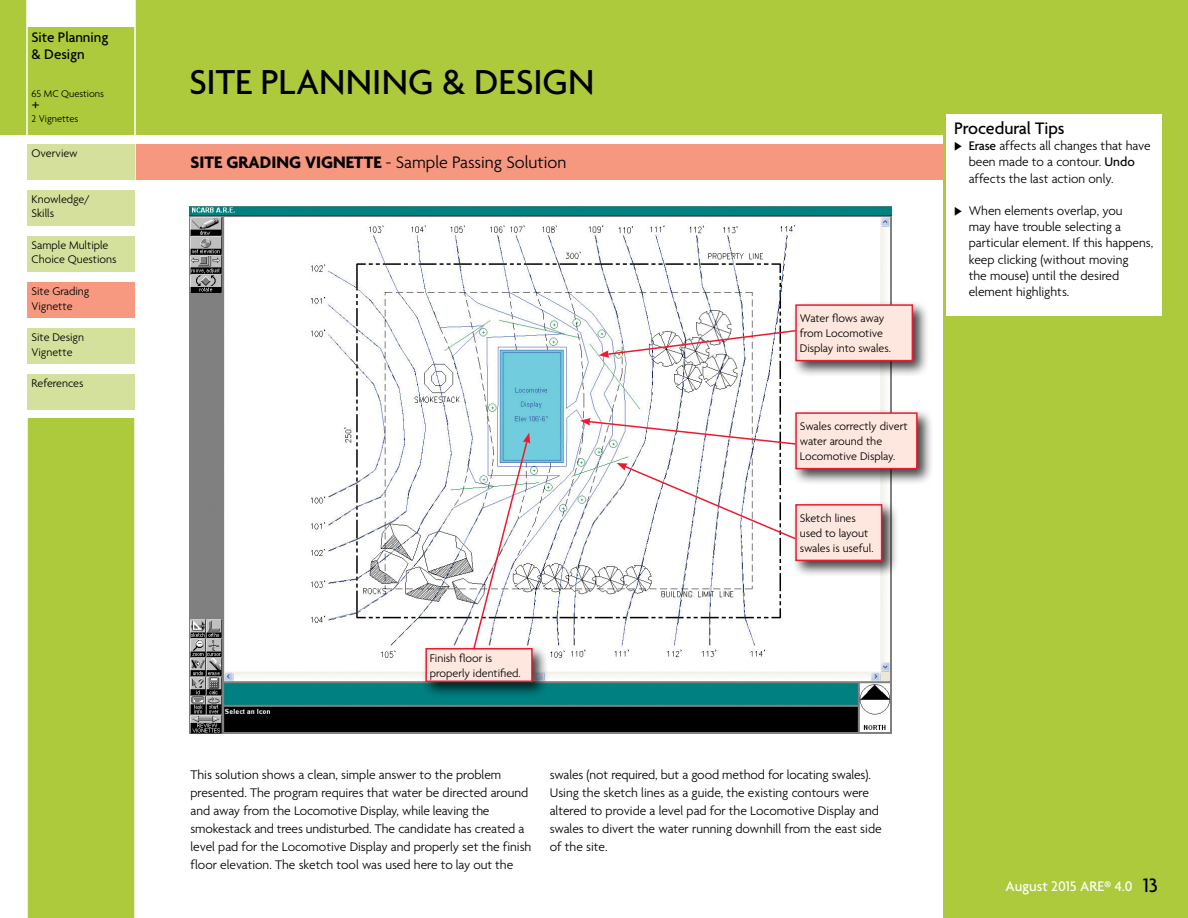
<style>
.page{position:relative;width:1188px;height:918px;background:#fff}
.page>*{position:absolute;margin:0;border:0;box-sizing:border-box;transform-origin:0 0}
.t1{font:500 37.5px "Agenda";color:#000}
.t2{font:300 18px "Agenda";color:#000}
.t3{font:500 18px "Agenda";color:#000}
.t4{font:500 15px/16.5px "Agenda";color:#000}
.t5{font:500 15px "Agenda";color:#fff}
.t6{font:300 13.5px/18px "Agenda";color:#000}
.t7{font:300 12px/15px "Agenda";color:#000}
.t8{font:300 10.5px "Agenda";color:#000}
.s1{font-weight:700}
.s2{font-weight:500}
.s3{font-size:21px;color:#000}
</style>
<div class="page">
<div style="left:136px;top:144px;width:1052px;height:36px;background:#f69780"></div>
<div style="left:0;top:0;width:27px;height:136px;background:#adca3d"></div>
<div style="left:135px;top:0;width:1053px;height:138px;background:#adca3d"></div>
<div style="left:27px;top:27px;width:108px;height:108px;background:#adca3d"></div>
<div style="left:0;top:135px;width:1188px;height:9px;background:#fff"></div>
<div style="left:27px;top:419px;width:108px;height:499px;background:#adca3d"></div>
<hr style="left:134px;top:0;width:2px;height:918px;background:#fff">
<hr style="left:26px;top:0;width:2px;height:918px;background:#fff">
<div style="left:27px;top:144px;width:108px;height:36px;background:#d4e09c"></div>
<div style="left:27px;top:236px;width:108px;height:36px;background:#d4e19d"></div>
<div style="left:27px;top:282px;width:108px;height:36px;background:#f79980"></div>
<div style="left:27px;top:374px;width:108px;height:36px;background:#d4e19d"></div>
<div style="left:27px;top:190px;width:108px;height:36px;background:#d4e09b"></div>
<div style="left:27px;top:328px;width:108px;height:36px;background:#d4e19d"></div>
<div style="left:944px;top:1px;width:244px;height:917px;background:#adca3d"></div>
<img style="left:189px;top:207px;width:702px;height:526px">
<div style="left:946px;top:114px;width:216px;height:201px;background:#fff"></div>
<div style="left:422px;top:644px;width:127px;height:54px;background:#000;opacity:.75"></div>
<div style="left:426px;top:649px;width:106px;height:32px;background:#fee7de"></div>
<div style="left:425px;top:648px;width:108px;height:34px;border:2px solid #ed1b2f"></div>
<svg style="left:599px;top:329px;width:192px;height:29px"></svg>
<svg style="left:580px;top:418px;width:211px;height:28px"></svg>
<div style="left:791px;top:501px;width:108px;height:77px;background:#000;opacity:.75"></div>
<div style="left:796px;top:505px;width:86px;height:55px;background:#fee7de"></div>
<div style="left:795px;top:504px;width:87px;height:57px;border:2px solid #ed1b2f"></div>
<div style="left:791px;top:409px;width:143px;height:77px;background:#000;opacity:.75"></div>
<div style="left:796px;top:413px;width:121px;height:56px;background:#fee7de"></div>
<div style="left:795px;top:412px;width:123px;height:57px;border:2px solid #ed1b2f"></div>
<div style="left:791px;top:301px;width:139px;height:77px;background:#000;opacity:.75"></div>
<div style="left:796px;top:305px;width:116px;height:56px;background:#fee7de"></div>
<div style="left:795px;top:304px;width:118px;height:57px;border:2px solid #ed1b2f"></div>
<svg style="left:617px;top:463px;width:180px;height:78px"></svg>
<svg style="left:472px;top:433px;width:58px;height:218px"></svg>
<p class="t4" style="left:32px;top:30px;width:78px">Site Planning &amp; Design</p>
<p class="t8" style="left:32px;top:88px;width:74px">65 MC Questions</p>
<h2 class="t2" style="left:32px;top:94px;width:10px">+</h2>
<p class="t8" style="left:32px;top:113px;width:48px">2 Vignettes</p>
<p class="t7" style="left:32px;top:146px;width:48px">Overview</p>
<p class="t7" style="left:32px;top:193px;width:60px;line-height:14.4px">Knowledge/<br>Skills</p>
<p class="t7" style="left:32px;top:239px;width:87px;line-height:14.4px">Sample Multiple<br>Choice Questions</p>
<p class="t7" style="left:32px;top:285px;width:59px;line-height:14.4px">Site Grading<br>Vignette</p>
<p class="t7" style="left:32px;top:331px;width:54px;line-height:14.4px">Site Design<br>Vignette</p>
<p class="t7" style="left:32px;top:377px;width:53px">References</p>
<h1 class="t1" style="left:189px;top:62px;width:407px">SITE PLANNING &amp; DESIGN</h1>
<h2 class="t2" style="left:190px;top:153px;width:377px"><span class="s1">SITE GRADING VIGNETTE</span> - Sample Passing Solution</h2>
<p class="t7" style="left:430px;top:651px;width:92px">Finish floor is properly identified.</p>
<p class="t7" style="left:800px;top:312px;width:93px">Water flows away from Locomotive<br>Display into swales.</p>
<p class="t7" style="left:800px;top:420px;width:109px">Swales correctly divert water around the<br>Locomotive Display.</p>
<p class="t7" style="left:800px;top:511px;width:75px">Sketch lines used to layout swales is useful.</p>
<p class="t6" style="left:191px;top:766px;width:342px">This solution shows a clean, simple answer to the problem presented. The program requires that water be directed around and away from the Locomotive Display, while leaving the smokestack and trees undisturbed. The candidate has created a level pad for the Locomotive Display and properly set the finish floor elevation. The sketch tool was used here to lay out the</p>
<p class="t6" style="left:550px;top:766px;width:334px">swales (not required, but a good method for locating swales).<br>Using the sketch lines as a guide, the existing contours were altered to provide a level pad for the Locomotive Display and swales to divert the water running downhill from the east side of the site.</p>
<h2 class="t3" style="left:954px;top:119px;width:112px">Procedural Tips</h2>
<p class="t6" style="left:969px;top:139px;width:184px;line-height:16.2px;text-indent:-15px">◆ <span class="s2">Erase</span> affects all changes that have been made to a contour. <span class="s2">Undo </span>affects the last action only.</p>
<p class="t6" style="left:969px;top:203px;width:186px;line-height:16.2px;text-indent:-15px">◆ When elements overlap, you<br>may have trouble selecting a particular element. If this happens, keep clicking (without moving<br>the mouse) until the desired element highlights.</p>
<p class="t5" style="left:1005px;top:878px;width:154px">August 2015 ARE® 4.0 <span class="s3">13</span></p>
</div>
